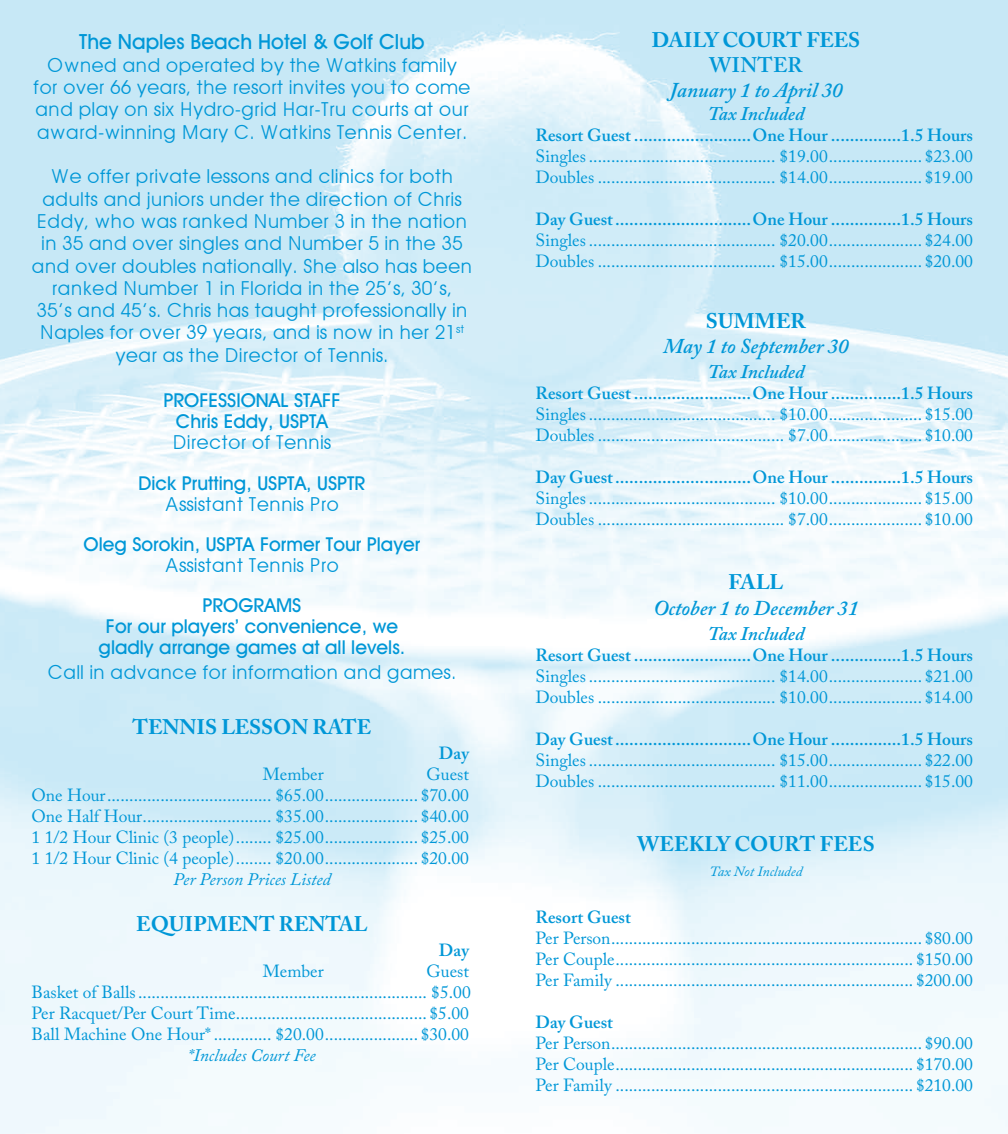
<style>
.page{position:relative;width:1008px;height:1134px;background:#fff}
.page>*{position:absolute;margin:0;border:0;box-sizing:border-box;transform-origin:0 0}
.t1{font:700 21px "Adobe Caslon Pro";color:#0097d7}
.t2{font:italic 600 21px "Adobe Caslon Pro";color:#0097d7}
.t3{font:21px "Avant Garde Medium BT";color:#0097d7}
.t4{font:600 21px "Adobe Caslon Pro";color:#0097d7}
.t5{font:19.25px/22.4px "Avant Garde";color:#0097d7;text-align:center}
.t6{font:19.25px/21px "Avant Garde Medium BT";color:#0097d7;text-align:center}
.t7{font:italic 600 19.25px "Adobe Caslon Pro";color:#0097d7}
.t8{font:17.5px/21px "Adobe Caslon Pro";color:#0097d7}
.t9{font:600 17.5px "Adobe Caslon Pro";color:#0097d7}
.t10{font:italic 17.5px "Adobe Caslon Pro";color:#0097d7}
.t11{font:italic 14px "Adobe Caslon Pro";color:#0097d7}
</style>
<div class="page">
<p class="t3" style="left:79px;top:29px;width:347px">The Naples Beach Hotel &amp; Golf Club</p>
<p class="t5" style="left:33px;top:54px;width:439px">Owned and operated by the Watkins family for over 66 years, the resort invites you to come and play on six Hydro-grid Har-Tru courts at our award-winning Mary C. Watkins Tennis Center.</p>
<p class="t5" style="left:32px;top:165px;width:442px">We offer private lessons and clinics for both adults and juniors under the direction of Chris Eddy, who was ranked Number 3 in the nation in 35 and over singles and Number 5 in the 35 and over doubles nationally. She also has been ranked Number 1 in Florida in the 25’s, 30’s,<br>35’s and 45’s. Chris has taught professionally in Naples for over 39 years, and is now in her 21<sup>st </sup>year as the Director of Tennis.</p>
<p class="t6" style="left:163px;top:390px;width:179px">Professional Staff<br>Chris Eddy, USPTA</p>
<p class="t5" style="left:173px;top:431px;width:160px">Director of Tennis</p>
<p class="t6" style="left:139px;top:472px;width:227px">Dick Prutting, USPTA, USPTR</p>
<p class="t5" style="left:165px;top:492px;width:176px">Assistant Tennis Pro</p>
<p class="t6" style="left:84px;top:533px;width:338px">Oleg Sorokin, USPTA Former Tour Player</p>
<p class="t5" style="left:165px;top:554px;width:176px">Assistant Tennis Pro</p>
<p class="t6" style="left:99px;top:595px;width:308px">Programs<br>For our players’ convenience, we gladly arrange games at all levels.</p>
<p class="t5" style="left:48px;top:660px;width:410px">Call in advance for information and games.</p>
<p class="t1" style="left:132px;top:714px;width:241px">TENNIS LESSON RATE</p>
<p class="t9" style="left:439px;top:743px;width:32px">Day</p>
<p class="t8" style="left:263px;top:763px;width:62px">Member</p>
<p class="t8" style="left:32px;top:763px;width:439px;text-align:justify;text-indent:395px">Guest One Hour..................................... $65.00..................... $70.00<br>One Half Hour............................. $35.00..................... $40.00<br>1 1/2 Hour Clinic (3 people)........ $25.00..................... $25.00<br>1 1/2 Hour Clinic (4 people)........ $20.00..................... $20.00</p>
<p class="t10" style="left:173px;top:869px;width:159px">Per Person Prices Listed</p>
<p class="t1" style="left:136px;top:912px;width:233px">EQUIPMENT RENTAL</p>
<p class="t9" style="left:439px;top:940px;width:32px">Day</p>
<p class="t8" style="left:263px;top:961px;width:62px">Member</p>
<p class="t8" style="left:32px;top:961px;width:441px;text-align:justify;text-indent:395px">Guest Basket of Balls................................................................. $5.00<br>Per Racquet/Per Court Time........................................... $5.00<br>Ball Machine One Hour* ............. $20.00..................... $30.00</p>
<p class="t10" style="left:188px;top:1045px;width:129px">*Includes Court Fee</p>
<p class="t1" style="left:652px;top:27px;width:210px">DAILY COURT FEES</p>
<p class="t4" style="left:709px;top:53px;width:38px">Winter</p>
<p class="t2" style="left:669px;top:78px;width:175px">January 1 to April 30</p>
<p class="t7" style="left:708px;top:103px;width:98px">Tax Included</p>
<p class="t9" style="left:536px;top:125px;width:439px">Resort Guest .........................One Hour ...............1.5 Hours</p>
<p class="t8" style="left:536px;top:146px;width:439px">Singles .......................................... $19.00..................... $23.00<br>Doubles ........................................ $14.00..................... $19.00</p>
<p class="t9" style="left:536px;top:209px;width:439px">Day Guest.............................One Hour ...............1.5 Hours</p>
<p class="t8" style="left:536px;top:230px;width:439px">Singles .......................................... $20.00..................... $24.00<br>Doubles ........................................ $15.00..................... $20.00</p>
<p class="t1" style="left:706px;top:308px;width:31px">SUMMER</p>
<p class="t2" style="left:663px;top:333px;width:187px">May 1 to September 30</p>
<p class="t7" style="left:708px;top:360px;width:98px">Tax Included</p>
<p class="t9" style="left:536px;top:383px;width:439px">Resort Guest .........................One Hour ...............1.5 Hours</p>
<p class="t8" style="left:536px;top:403px;width:439px">Singles .......................................... $10.00..................... $15.00<br>Doubles .......................................... $7.00..................... $10.00</p>
<p class="t9" style="left:536px;top:467px;width:439px">Day Guest.............................One Hour ...............1.5 Hours</p>
<p class="t8" style="left:536px;top:487px;width:439px">Singles .......................................... $10.00..................... $15.00<br>Doubles .......................................... $7.00..................... $10.00</p>
<p class="t1" style="left:728px;top:570px;width:28px">FALL</p>
<p class="t2" style="left:653px;top:595px;width:207px">October 1 to December 31</p>
<p class="t7" style="left:708px;top:622px;width:98px">Tax Included</p>
<p class="t9" style="left:536px;top:645px;width:439px">Resort Guest .........................One Hour ...............1.5 Hours</p>
<p class="t8" style="left:536px;top:665px;width:439px">Singles .......................................... $14.00..................... $21.00<br>Doubles ........................................ $10.00..................... $14.00</p>
<p class="t9" style="left:536px;top:729px;width:439px">Day Guest.............................One Hour ...............1.5 Hours</p>
<p class="t8" style="left:536px;top:749px;width:439px">Singles .......................................... $15.00..................... $22.00<br>Doubles ........................................ $11.00..................... $15.00</p>
<p class="t1" style="left:637px;top:832px;width:130px">WEEKLY COURT</p>
<p class="t1" style="left:820px;top:832px;width:28px">FEES</p>
<p class="t11" style="left:710px;top:863px;width:94px">Tax Not Included</p>
<p class="t9" style="left:536px;top:906px;width:97px">Resort Guest</p>
<p class="t8" style="left:536px;top:927px;width:439px;text-align:justify">Per Person...................................................................... $80.00<br>Per Couple................................................................... $150.00<br>Per Family ................................................................... $200.00</p>
<p class="t9" style="left:536px;top:1011px;width:79px">Day Guest</p>
<p class="t8" style="left:536px;top:1032px;width:439px;text-align:justify">Per Person...................................................................... $90.00<br>Per Couple................................................................... $170.00<br>Per Family ................................................................... $210.00</p>
</div>
